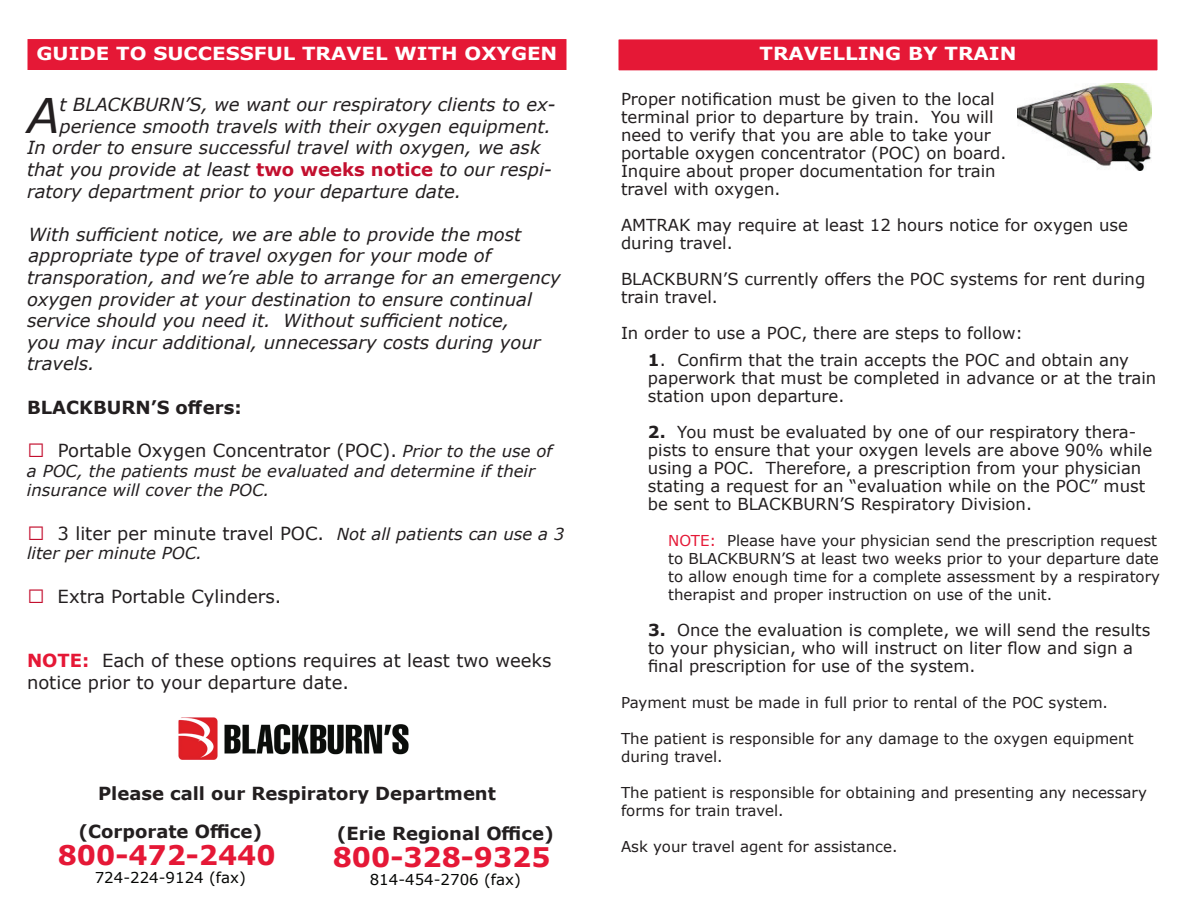
<style>
.page{position:relative;width:1188px;height:918px;background:#fff}
.page>*{position:absolute;margin:0;border:0;box-sizing:border-box;transform-origin:0 0}
.t1{font:italic 47.7px "Verdana";color:#231f20}
.t2{font:700 27px "Verdana";color:#e51836}
.t3{font:italic 18px/21.6px "Verdana";color:#231f20}
.t4{font:18px/21.6px "Verdana";color:#231f20}
.t5{font:700 18px/38.4px "Verdana";color:#231f20}
.t6{font:700 18px "Verdana";color:#fff;scale:1.1 1}
.t7{font:16.5px/18px "Verdana";color:#231f20}
.t8{font:italic 16.5px/19.8px "Verdana";color:#231f20}
.t9{font:15px/18px "Verdana";color:#231f20}
.t10{font:15px "Verdana";color:#040503}
.s1{font-weight:700;font-style:normal;color:#c3102f}
.s2{font-style:italic;font-size:16.5px}
.s3{font-weight:700;color:#e51836}
.s4{font-weight:700}
.s5{color:#e51836}
</style>
<div class="page">
<div style="left:27px;top:39px;width:540px;height:31px;background:#e51836"></div>
<div style="left:618px;top:39px;width:540px;height:32px;background:#e51836"></div>
<img style="left:1017px;top:83px;width:135px;height:88px">
<img style="left:178px;top:717px;width:231px;height:43px">
<p class="t6" style="left:37px;top:41px;width:475px">GUIDE TO SUCCESSFUL TRAVEL WITH OXYGEN</p>
<h1 class="t1" style="left:27px;top:83px;width:34px">A</h1>
<p class="t3" style="left:60px;top:94px;width:498px">t BLACKBURN’S, we want our respiratory clients to ex-</p>
<p class="t3" style="left:60px;top:115px;width:493px">perience smooth travels with their oxygen equipment.</p>
<p class="t3" style="left:27px;top:137px;width:515px">In order to ensure successful travel with oxygen, we ask</p>
<p class="t3" style="left:27px;top:159px;width:527px">that you provide at least <span class="s1">two weeks notice</span> to our respi-</p>
<p class="t3" style="left:27px;top:180px;width:436px">ratory department prior to your departure date.</p>
<p class="t3" style="left:27px;top:223px;width:535px">With sufficient notice, we are able to provide the most appropriate type of travel oxygen for your mode of transporation, and we’re able to arrange for an emergency oxygen provider at your destination to ensure continual service should you need it. Without sufficient notice,<br>you may incur additional, unnecessary costs during your travels.</p>
<p class="t5" style="left:27px;top:388px;width:216px">BLACKBURN’S offers:</p>
<p class="t4" style="left:58px;top:439px;width:496px">Portable Oxygen Concentrator (POC). <span class="s2">Prior to the use of</span></p>
<p class="t8" style="left:27px;top:461px;width:510px">a POC, the patients must be evaluated and determine if their insurance will cover the POC.</p>
<p class="t4" style="left:58px;top:522px;width:508px">3 liter per minute travel POC. <span class="s2">Not all patients can use a 3</span></p>
<p class="t8" style="left:27px;top:543px;width:177px">liter per minute POC.</p>
<p class="t4" style="left:58px;top:585px;width:225px">Extra Portable Cylinders.</p>
<p class="t4" style="left:27px;top:650px;width:526px"><span class="s3">NOTE:</span> Each of these options requires at least two weeks notice prior to your departure date.</p>
<p class="t5" style="left:78px;top:774px;width:419px;text-indent:20px">Please call our Respiratory Department (Corporate Office)</p>
<h2 class="t2" style="left:58px;top:836px;width:219px">800-472-2440</h2>
<p class="t10" style="left:95px;top:867px;width:153px">724-224-9124 (fax)</p>
<p class="t5" style="left:337px;top:813px;width:218px">(Erie Regional Office)</p>
<h2 class="t2" style="left:333px;top:838px;width:219px">800-328-9325</h2>
<p class="t10" style="left:370px;top:869px;width:153px">814-454-2706 (fax)</p>
<p class="t6" style="left:759px;top:41px;width:235px">TRAVELLING BY TRAIN</p>
<p class="t7" style="left:621px;top:90px;width:387px">Proper notification must be given to the local terminal prior to departure by train. You will need to verify that you are able to take your portable oxygen concentrator (POC) on board.<br>Inquire about proper documentation for train travel with oxygen.</p>
<p class="t7" style="left:621px;top:216px;width:508px">AMTRAK may require at least 12 hours notice for oxygen use during travel.</p>
<p class="t7" style="left:621px;top:270px;width:526px">BLACKBURN’S currently offers the POC systems for rent during train travel.</p>
<p class="t7" style="left:621px;top:324px;width:404px">In order to use a POC, there are steps to follow:</p>
<p class="t7" style="left:648px;top:351px;width:510px"><span class="s4">1</span>. Confirm that the train accepts the POC and obtain any paperwork that must be completed in advance or at the train station upon departure.</p>
<p class="t7" style="left:648px;top:423px;width:506px"><span class="s4">2.</span> You must be evaluated by one of our respiratory thera&shy;pists to ensure that your oxygen levels are above 90% while using a POC. Therefore, a prescription from your physician stating a request for an “evaluation while on the POC” must be sent to BLACKBURN’S Respiratory Division.</p>
<p class="t9" style="left:668px;top:532px;width:493px"><span class="s5">NOTE:</span> Please have your physician send the prescription request to BLACKBURN’S at least two weeks prior to your departure date to allow enough time for a complete assessment by a respiratory therapist and proper instruction on use of the unit.</p>
<p class="t7" style="left:648px;top:621px;width:504px"><span class="s4">3.</span> Once the evaluation is complete, we will send the results to your physician, who will instruct on liter flow and sign a final prescription for use of the system.</p>
<p class="t9" style="left:621px;top:694px;width:489px">Payment must be made in full prior to rental of the POC system.</p>
<p class="t9" style="left:621px;top:730px;width:514px">The patient is responsible for any damage to the oxygen equipment during travel.</p>
<p class="t9" style="left:621px;top:784px;width:527px">The patient is responsible for obtaining and presenting any necessary forms for train travel.</p>
<p class="t9" style="left:621px;top:838px;width:278px">Ask your travel agent for assistance.</p>
</div>
